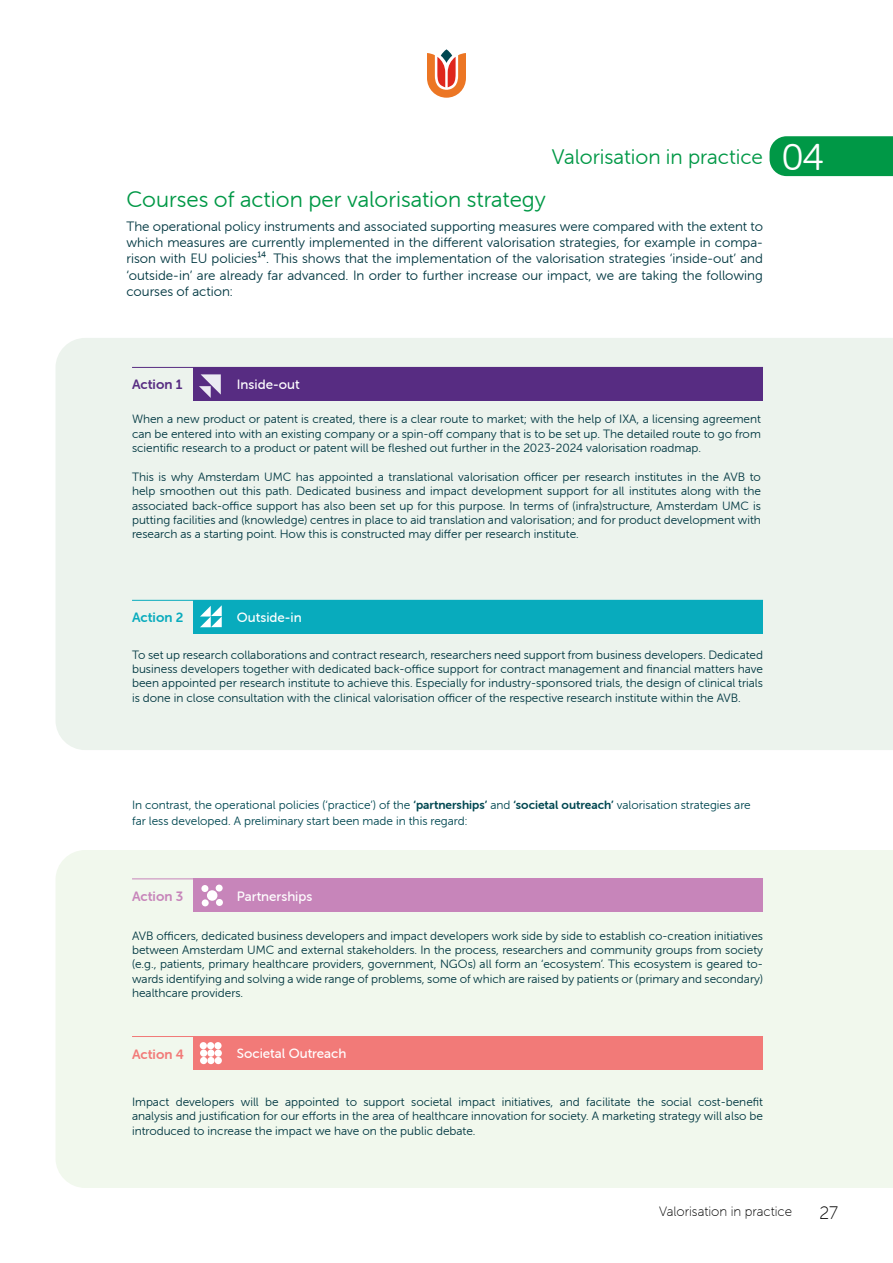
<style>
.page{position:relative;width:893px;height:1263px;background:#fff}
.page>*{position:absolute;margin:0;border:0;box-sizing:border-box;transform-origin:0 0}
.t1{font:37.2px "Museo Sans Rounded 300";color:#fff}
.t2{font:22.5px "Museo Sans Rounded 300";color:#009846}
.t3{font:21px "Museo Sans Rounded 300";color:#009846}
.t4{font:18px "Museo Sans Rounded 100";color:#000}
.t5{font:13.5px/16.2px "Museo Sans Rounded 300";color:#003741;text-align:justify}
.t6{font:13.5px "Museo Sans Rounded 500";color:#fff}
.t7{font:13.5px "Museo Sans Rounded 100";color:#000}
.t8{font:13.5px "Museo Sans Rounded 700";color:#f27a78}
.t9{font:13.5px "Museo Sans Rounded 700";color:#c785ba}
.t10{font:13.5px "Museo Sans Rounded 700";color:#08abbd}
.t11{font:13.5px "Museo Sans Rounded 700";color:#572c82}
.t12{font:12px/14.4px "Museo Sans Rounded 300";color:#003741;text-align:justify}
.t13{font:12px/16.2px "Museo Sans Rounded 300";color:#004751}
.s1{font-family:"Museo Sans Rounded 700"}
</style>
<div class="page">
<svg style="left:427px;top:53px;width:39px;height:45px"></svg>
<svg style="left:441px;top:49px;width:11px;height:14px"></svg>
<div style="left:56px;top:338px;width:837px;height:412px;background:#ecf3ed"></div>
<div style="left:56px;top:850px;width:837px;height:338px;background:#f1f8ed"></div>
<hr style="left:132px;top:1036px;width:631px;height:1px;background:#f27a78">
<hr style="left:132px;top:878px;width:631px;height:1px;background:#c785ba">
<hr style="left:132px;top:600px;width:631px;height:1px;background:#08abbd">
<hr style="left:132px;top:367px;width:631px;height:1px;background:#572c82">
<div style="left:194px;top:367px;width:569px;height:34px;background:#572c82"></div>
<svg style="left:199px;top:374px;width:22px;height:24px"></svg>
<div style="left:194px;top:600px;width:569px;height:34px;background:#08abbd"></div>
<svg style="left:200px;top:605px;width:22px;height:22px"></svg>
<div style="left:194px;top:878px;width:569px;height:34px;background:#c785ba"></div>
<div style="left:201px;top:885px;width:7px;height:7px;background:#fff;border-radius:50%"></div>
<div style="left:207px;top:890px;width:10px;height:11px;background:#fff;border-radius:50%"></div>
<div style="left:216px;top:884px;width:7px;height:7px;background:#fff;border-radius:50%"></div>
<div style="left:216px;top:899px;width:7px;height:7px;background:#fff;border-radius:50%"></div>
<div style="left:202px;top:899px;width:7px;height:7px;background:#fff;border-radius:50%"></div>
<div style="left:194px;top:1036px;width:569px;height:34px;background:#f27a78"></div>
<div style="left:200px;top:1042px;width:7px;height:7px;background:#fff;border-radius:50%"></div>
<div style="left:200px;top:1057px;width:7px;height:7px;background:#fff;border-radius:50%"></div>
<div style="left:200px;top:1049px;width:7px;height:8px;background:#fff;border-radius:50%"></div>
<div style="left:207px;top:1042px;width:7px;height:7px;background:#fff;border-radius:50%"></div>
<div style="left:207px;top:1057px;width:8px;height:7px;background:#fff;border-radius:50%"></div>
<div style="left:207px;top:1049px;width:8px;height:8px;background:#fff;border-radius:50%"></div>
<div style="left:214px;top:1042px;width:8px;height:7px;background:#fff;border-radius:50%"></div>
<div style="left:215px;top:1057px;width:7px;height:7px;background:#fff;border-radius:50%"></div>
<div style="left:215px;top:1049px;width:7px;height:8px;background:#fff;border-radius:50%"></div>
<div style="left:769px;top:136px;width:124px;height:40px;background:#009846"></div>
<h3 class="t3" style="left:552px;top:145px;width:213px">Valorisation in practice</h3>
<h2 class="t2" style="left:126px;top:187px;width:421px">Courses of action per valorisation strategy</h2>
<p class="t5" style="left:126px;top:218px;width:638px">The operational policy instruments and associated supporting measures were compared with the extent to which measures are currently implemented in the different valorisation strategies, for example in compa&shy;rison with EU policies¹⁴. This shows that the implementation of the valorisation strategies ‘inside-out’ and ‘outside-in’ are already far advanced. In order to further increase our impact, we are taking the following courses of action:</p>
<h1 class="t1" style="left:776px;top:137px;width:50px">0304</h1>
<p class="t11" style="left:132px;top:377px;width:52px">Action 1</p>
<p class="t6" style="left:237px;top:377px;width:64px">Inside-out</p>
<p class="t12" style="left:132px;top:412px;width:630px">When a new product or patent is created, there is a clear route to market; with the help of IXA, a licensing agreement can be entered into with an existing company or a spin-off company that is to be set up. The detailed route to go from scientific research to a product or patent will be fleshed out further in the 2023-2024 valorisation roadmap.</p>
<p class="t12" style="left:132px;top:470px;width:630px">This is why Amsterdam UMC has appointed a translational valorisation officer per research institutes in the AVB to help smoothen out this path. Dedicated business and impact development support for all institutes along with the associated back-office support has also been set up for this purpose. In terms of (infra)structure, Amsterdam UMC is putting facilities and (knowledge) centres in place to aid translation and valorisation; and for product development with research as a starting point. How this is constructed may differ per research institute.</p>
<p class="t10" style="left:132px;top:610px;width:53px">Action 2</p>
<p class="t6" style="left:237px;top:610px;width:66px">Outside-in</p>
<p class="t12" style="left:132px;top:647px;width:632px">To set up research collaborations and contract research, researchers need support from business developers. Dedicated business developers together with dedicated back-office support for contract management and financial matters have been appointed per research institute to achieve this. Especially for industry-sponsored trials, the design of clinical trials is done in close consultation with the clinical valorisation officer of the respective research institute within the AVB.</p>
<p class="t13" style="left:132px;top:797px;width:620px">In contrast, the operational policies (‘practice’) of the <span class="s1">‘partnerships’</span> and <span class="s1">‘societal outreach’</span> valorisation strategies are far less developed. A preliminary start been made in this regard:</p>
<p class="t9" style="left:132px;top:889px;width:53px">Action 3</p>
<p class="t6" style="left:237px;top:888px;width:77px">Partnerships</p>
<p class="t12" style="left:132px;top:928px;width:632px">AVB officers, dedicated business developers and impact developers work side by side to establish co-creation initiatives between Amsterdam UMC and external stakeholders. In the process, researchers and community groups from society (e.g., patients, primary healthcare providers, government, NGOs) all form an ‘ecosystem’. This ecosystem is geared to&shy;wards identifying and solving a wide range of problems, some of which are raised by patients or (primary and secondary) healthcare providers.</p>
<p class="t8" style="left:132px;top:1046px;width:54px">Action 4</p>
<p class="t6" style="left:237px;top:1046px;width:111px">Societal Outreach</p>
<p class="t12" style="left:132px;top:1094px;width:632px">Impact developers will be appointed to support societal impact initiatives, and facilitate the social cost-benefit analysis and justification for our efforts in the area of healthcare innovation for society. A marketing strategy will also be introduced to increase the impact we have on the public debate.</p>
<p class="t7" style="left:659px;top:1204px;width:134px">Valorisation in practice</p>
<h3 class="t4" style="left:819px;top:1203px;width:20px">27</h3>
</div>
